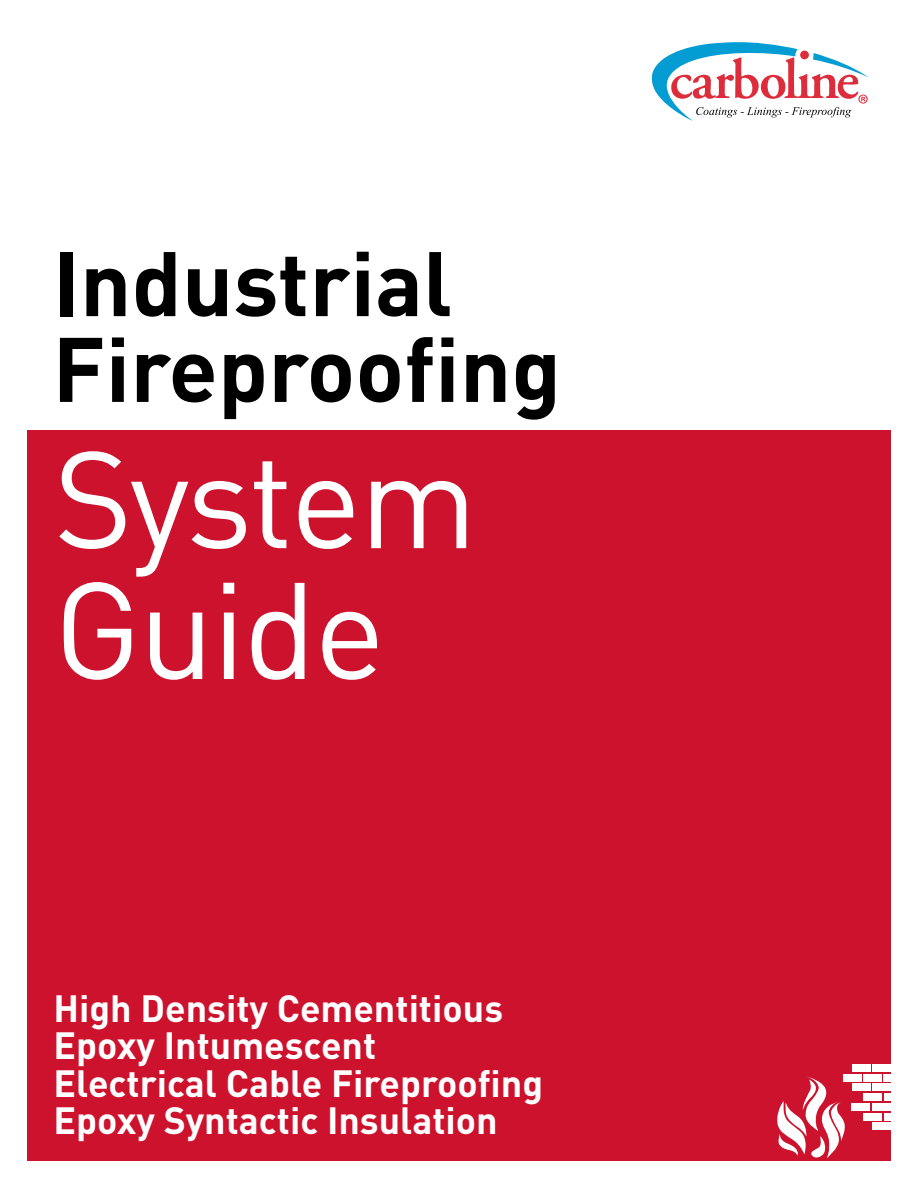
<style>
.page{position:relative;width:918px;height:1188px;background:#fff}
.page>*{position:absolute;margin:0;border:0;box-sizing:border-box;transform-origin:0 0}
.t1{font:135px/130.8px "DIN Pro";letter-spacing:-.02em;color:#fff}
.t2{font:700 90px/85.8px "DIN Pro";color:#000}
.t3{font:700 37.5px/37.5px "DIN Pro";color:#fff}
</style>
<div class="page">
<svg style="left:652px;top:42px;width:217px;height:79px"></svg>
<div style="left:800px;top:51px;width:9px;height:8px;background:#dd2c3b;border-radius:50%"></div>
<div style="left:27px;top:430px;width:864px;height:730px;background:#cd122d"></div>
<svg style="left:777px;top:1076px;width:68px;height:82px"></svg>
<div style="left:872px;top:1122px;width:20px;height:8px;background:#fff"></div>
<div style="left:863px;top:1113px;width:19px;height:8px;background:#fff"></div>
<div style="left:851px;top:1103px;width:19px;height:8px;background:#fff"></div>
<div style="left:872px;top:1103px;width:20px;height:8px;background:#fff"></div>
<div style="left:883px;top:1074px;width:9px;height:8px;background:#fff"></div>
<div style="left:884px;top:1093px;width:8px;height:8px;background:#fff"></div>
<div style="left:884px;top:1113px;width:8px;height:8px;background:#fff"></div>
<div style="left:863px;top:1093px;width:19px;height:8px;background:#fff"></div>
<div style="left:852px;top:1083px;width:19px;height:8px;background:#fff"></div>
<div style="left:873px;top:1083px;width:19px;height:8px;background:#fff"></div>
<div style="left:843px;top:1074px;width:19px;height:8px;background:#fff"></div>
<div style="left:863px;top:1074px;width:19px;height:8px;background:#fff"></div>
<div style="left:852px;top:1065px;width:19px;height:7px;background:#fff"></div>
<div style="left:873px;top:1065px;width:19px;height:7px;background:#fff"></div>
<h2 class="t2" style="left:52px;top:230px;width:510px">Industrial<br>Fireproofing</h2>
<h1 class="t1" style="left:54px;top:421px;width:426px">System<br>Guide</h1>
<p class="t3" style="left:54px;top:985px;width:491px">High Density Cementitious<br>Epoxy Intumescent<br>Electrical Cable Fireproofing<br>Epoxy Syntactic Insulation</p>
</div>
